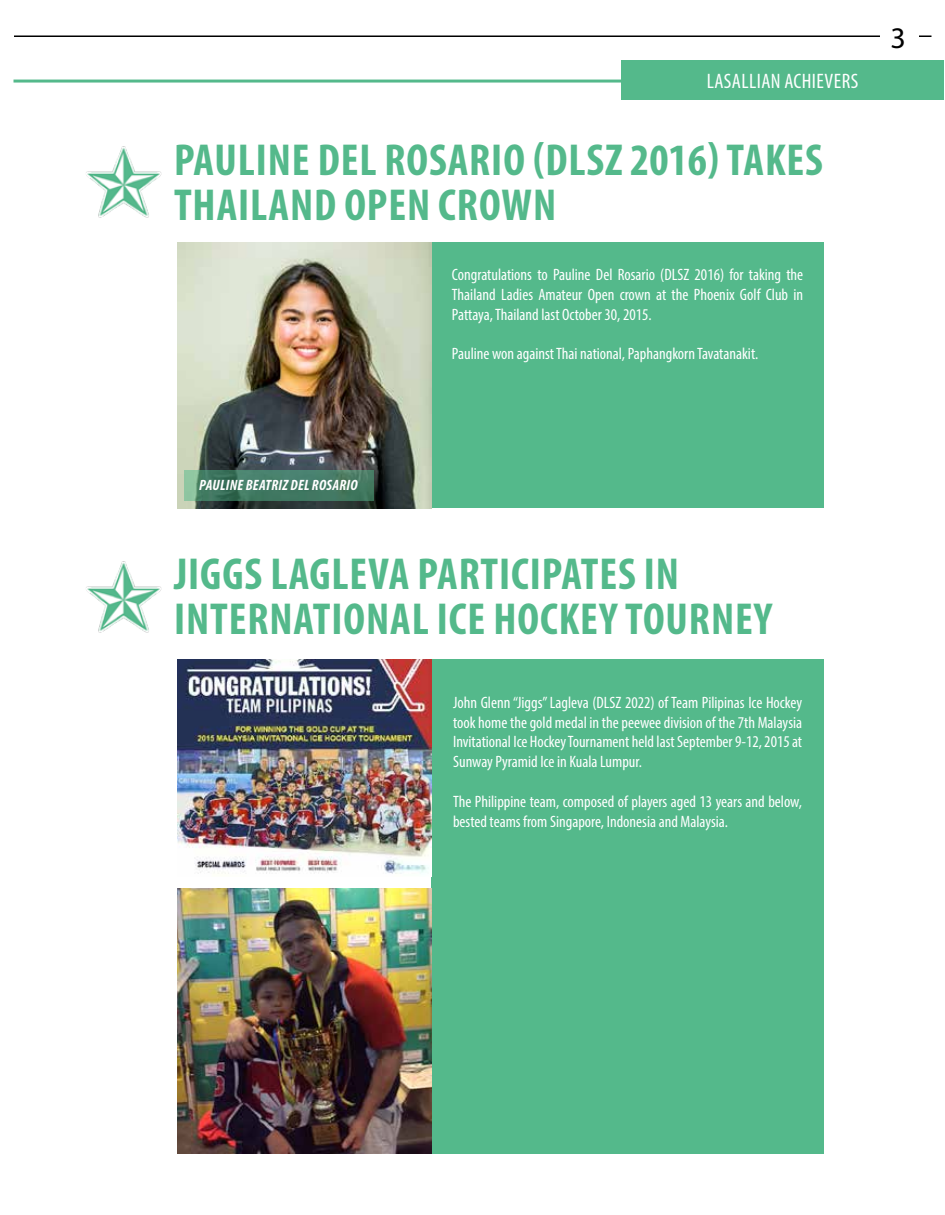
<style>
.page{position:relative;width:945px;height:1215px;background:#fff}
.page>*{position:absolute;margin:0;border:0;box-sizing:border-box;transform-origin:0 0}
.t1{font:700 condensed 45px/45px "Myriad Pro";letter-spacing:.02em;color:#54b98b}
.t2{font:30px "Myriad Pro";color:#000}
.t3{font:condensed 21px "Myriad Pro";letter-spacing:.02em;color:#fff}
.t4{font:condensed 16.5px/19.8px "Myriad Pro";color:#fff;text-align:justify}
.t5{font:italic 700 condensed 15px "Myriad Pro";letter-spacing:.02em;color:#fff}
</style>
<div class="page">
<hr style="left:0;top:35px;width:932px;height:2px;background:#000">
<div style="left:881px;top:20px;width:38px;height:35px;background:#fff"></div>
<div style="left:431px;top:659px;width:393px;height:495px;background:#54b98b"></div>
<div style="left:0;top:0;width:14px;height:72px;background:#fff"></div>
<div style="left:621px;top:60px;width:323px;height:39px;background:#54b98b"></div>
<hr style="left:14px;top:80px;width:607px;height:3px;background:#54b98b">
<div style="left:431px;top:243px;width:393px;height:265px;background:#54b98b"></div>
<img style="left:86px;top:146px;width:76px;height:72px">
<img style="left:178px;top:243px;width:253px;height:265px">
<img style="left:86px;top:561px;width:76px;height:72px">
<svg style="left:184px;top:470px;width:190px;height:31px;background:#477e67"></svg>
<img style="left:178px;top:659px;width:253px;height:215px">
<img style="left:178px;top:888px;width:253px;height:266px">
<p class="t3" style="left:707px;top:68px;width:152px">LASALLIAN achievers</p>
<h1 class="t1" style="left:174px;top:136px;width:650px">PAULINE DEL ROSARIO (DLSZ 2016) TAKES<br>THAILAND OPEN CROWN</h1>
<p class="t4" style="left:452px;top:264px;width:353px">Congratulations to Pauline Del Rosario (DLSZ 2016) for taking the Thailand Ladies Amateur Open crown at the Phoenix Golf Club in Pattaya, Thailand last October 30, 2015.</p>
<p class="t4" style="left:452px;top:344px;width:308px">Pauline won against Thai national, Paphangkorn Tavatanakit.</p>
<h2 class="t2" style="left:891px;top:20px;width:17px">3</h2>
<p class="t5" style="left:199px;top:475px;width:160px">PAULINE BEATRIZ DEL ROSARIO</p>
<h1 class="t1" style="left:174px;top:551px;width:178px">JIGGS LAGLEVA</h1>
<h1 class="t1" style="left:418px;top:551px;width:18px">PARTICI</h1>
<h1 class="t1" style="left:542px;top:551px;width:39px">PATES</h1>
<h1 class="t1" style="left:644px;top:551px;width:17px">IN</h1>
<h1 class="t1" style="left:174px;top:596px;width:32px">INTERNATI</h1>
<h1 class="t1" style="left:344px;top:596px;width:344px">ONAL ICE HOCKEY TOURNE</h1>
<h1 class="t1" style="left:754px;top:596px;width:20px">Y</h1>
<p class="t4" style="left:453px;top:692px;width:351px">John Glenn “Jiggs” Lagleva (DLSZ 2022) of Team Pilipinas Ice Hockey took home the gold medal in the peewee division of the 7th Malaysia Invitational Ice Hockey Tournament held last September 9-12, 2015 at Sunway Pyramid Ice in Kuala Lumpur.</p>
<p class="t4" style="left:453px;top:791px;width:351px">The Philippine team, composed of players aged 13 years and below, bested teams from Singapore, Indonesia and Malaysia.</p>
</div>
